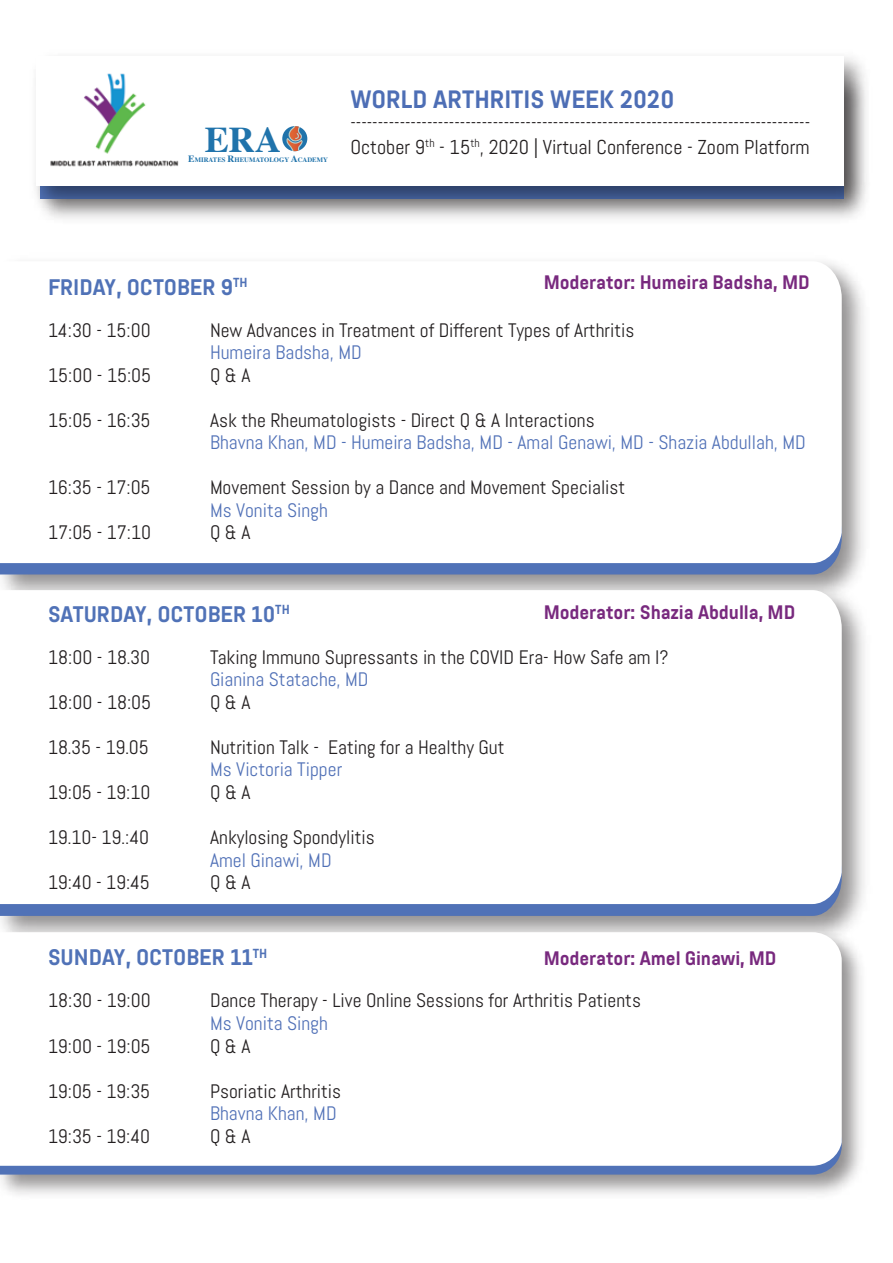
<style>
.page{position:relative;width:893px;height:1263px;background:#fff}
.page>*{position:absolute;margin:0;border:0;box-sizing:border-box;transform-origin:0 0}
.t1{font:700 36.15px "Times";color:#2073ab}
.t2{font:700 25.05px "Abel Pro";color:#4d6eb5}
.t3{font:700 22.5px "Abel Pro";color:#5072b7}
.t4{font:20.1px "Abel";color:#231f20}
.t5{font:19.5px "Abel";color:#231f20}
.t6{font:19.5px "Abel";color:#5171b7}
.t7{font:700 19.5px "Abel Pro";letter-spacing:-.005em;color:#78297e}
.t8{font:19.05px "Abel";color:#231f20}
.t9{font:700 6.75px "Times";color:#2073ab}
.s1{font-size:9.6px}
</style>
<div class="page">
<img style="left:0;top:558px;width:869px;height:349px">
<svg style="left:0;top:904px;width:842px;height:3px"></svg>
<svg style="left:0;top:590px;width:842px;height:314px"></svg>
<img style="left:0;top:907px;width:862px;height:288px">
<div style="left:0;top:1166px;width:842px;height:8px;background:#5072b7"></div>
<svg style="left:0;top:932px;width:842px;height:234px"></svg>
<img style="left:35px;top:57px;width:832px;height:162px">
<div style="left:36px;top:56px;width:808px;height:130px;background:#fff"></div>
<img style="left:50px;top:73px;width:129px;height:94px">
<div style="left:282px;top:126px;width:25px;height:25px;background:#2073ab;border-radius:50%"></div>
<svg style="left:285px;top:126px;width:18px;height:25px"></svg>
<h1 class="t1" style="left:205px;top:105px;width:78px">ERA</h1>
<p class="t9" style="left:188px;top:154px;width:141px"><span class="s1">E</span>MIRATES <span class="s1">R</span>HEUMATOLOGY <span class="s1">A</span>CADEMY</p>
<p class="t2" style="left:350px;top:82px;width:325px">WORLD ARTHRITIS WEEK 2020</p>
<p class="t4" style="left:350px;top:134px;width:461px">October 9<sup>th</sup> - 15<sup>th</sup>, 2020 | Virtual Conference - Zoom Platform</p>
<p class="t8" style="left:350px;top:110px;width:461px">------------------------------------------------------------------------------------</p>
<p class="t7" style="left:544px;top:269px;width:267px">Moderator: Humeira Badsha, MD</p>
<p class="t3" style="left:48px;top:271px;width:201px">FRIDAY, OCTOBER 9<sup>TH</sup></p>
<p class="t5" style="left:48px;top:318px;width:104px">14:30 - 15:00</p>
<p class="t5" style="left:210px;top:318px;width:426px">New Advances in Treatment of Different Types of Arthritis</p>
<p class="t6" style="left:210px;top:340px;width:153px">Humeira Badsha, MD</p>
<p class="t5" style="left:48px;top:363px;width:105px">15:00 - 15:05</p>
<p class="t5" style="left:210px;top:363px;width:42px">Q &amp; A</p>
<p class="t5" style="left:48px;top:408px;width:104px">15:05 - 16:35</p>
<p class="t5" style="left:210px;top:408px;width:386px">Ask the Rheumatologists - Direct Q &amp; A Interactions</p>
<p class="t6" style="left:210px;top:430px;width:597px">Bhavna Khan, MD - Humeira Badsha, MD - Amal Genawi, MD - Shazia Abdullah, MD</p>
<p class="t5" style="left:48px;top:475px;width:104px">16:35 - 17:05</p>
<p class="t5" style="left:210px;top:475px;width:417px">Movement Session by a Dance and Movement Specialist</p>
<p class="t6" style="left:210px;top:498px;width:119px">Ms Vonita Singh</p>
<p class="t5" style="left:48px;top:520px;width:105px">17:05 - 17:10</p>
<p class="t5" style="left:210px;top:520px;width:42px">Q &amp; A</p>
<p class="t7" style="left:544px;top:598px;width:253px">Moderator: Shazia Abdulla, MD</p>
<p class="t3" style="left:48px;top:598px;width:243px">SATURDAY, OCTOBER 10<sup>TH</sup></p>
<p class="t5" style="left:48px;top:645px;width:103px">18:00 - 18.30</p>
<p class="t5" style="left:210px;top:645px;width:460px">Taking Immuno Supressants in the COVID Era- How Safe am I?</p>
<p class="t6" style="left:210px;top:667px;width:160px">Gianina Statache, MD</p>
<p class="t5" style="left:48px;top:690px;width:105px">18:00 - 18:05</p>
<p class="t5" style="left:210px;top:690px;width:42px">Q &amp; A</p>
<p class="t5" style="left:48px;top:735px;width:102px">18.35 - 19.05</p>
<p class="t5" style="left:210px;top:735px;width:296px">Nutrition Talk - Eating for a Healthy Gut</p>
<p class="t6" style="left:210px;top:757px;width:134px">Ms Victoria Tipper</p>
<p class="t5" style="left:48px;top:780px;width:104px">19:05 - 19:10</p>
<p class="t5" style="left:210px;top:780px;width:42px">Q &amp; A</p>
<p class="t5" style="left:48px;top:825px;width:102px">19.10- 19.:40</p>
<p class="t5" style="left:210px;top:825px;width:166px">Ankylosing Spondylitis</p>
<p class="t6" style="left:210px;top:847px;width:123px">Amel Ginawi, MD</p>
<p class="t5" style="left:48px;top:870px;width:103px">19:40 - 19:45</p>
<p class="t5" style="left:210px;top:870px;width:42px">Q &amp; A</p>
<p class="t3" style="left:48px;top:942px;width:221px">SUNDAY, OCTOBER 11<sup>TH</sup></p>
<p class="t5" style="left:48px;top:988px;width:104px">18:30 - 19:00</p>
<p class="t5" style="left:210px;top:988px;width:432px">Dance Therapy - Live Online Sessions for Arthritis Patients</p>
<p class="t6" style="left:210px;top:1011px;width:119px">Ms Vonita Singh</p>
<p class="t5" style="left:48px;top:1033px;width:104px">19:00 - 19:05</p>
<p class="t5" style="left:210px;top:1033px;width:42px">Q &amp; A</p>
<p class="t5" style="left:48px;top:1078px;width:104px">19:05 - 19:35</p>
<p class="t5" style="left:210px;top:1078px;width:133px">Psoriatic Arthritis</p>
<p class="t6" style="left:210px;top:1101px;width:128px">Bhavna Khan, MD</p>
<p class="t5" style="left:48px;top:1123px;width:104px">19:35 - 19:40</p>
<p class="t5" style="left:210px;top:1123px;width:42px">Q &amp; A</p>
<p class="t7" style="left:544px;top:945px;width:234px">Moderator: Amel Ginawi, MD</p>
</div>
